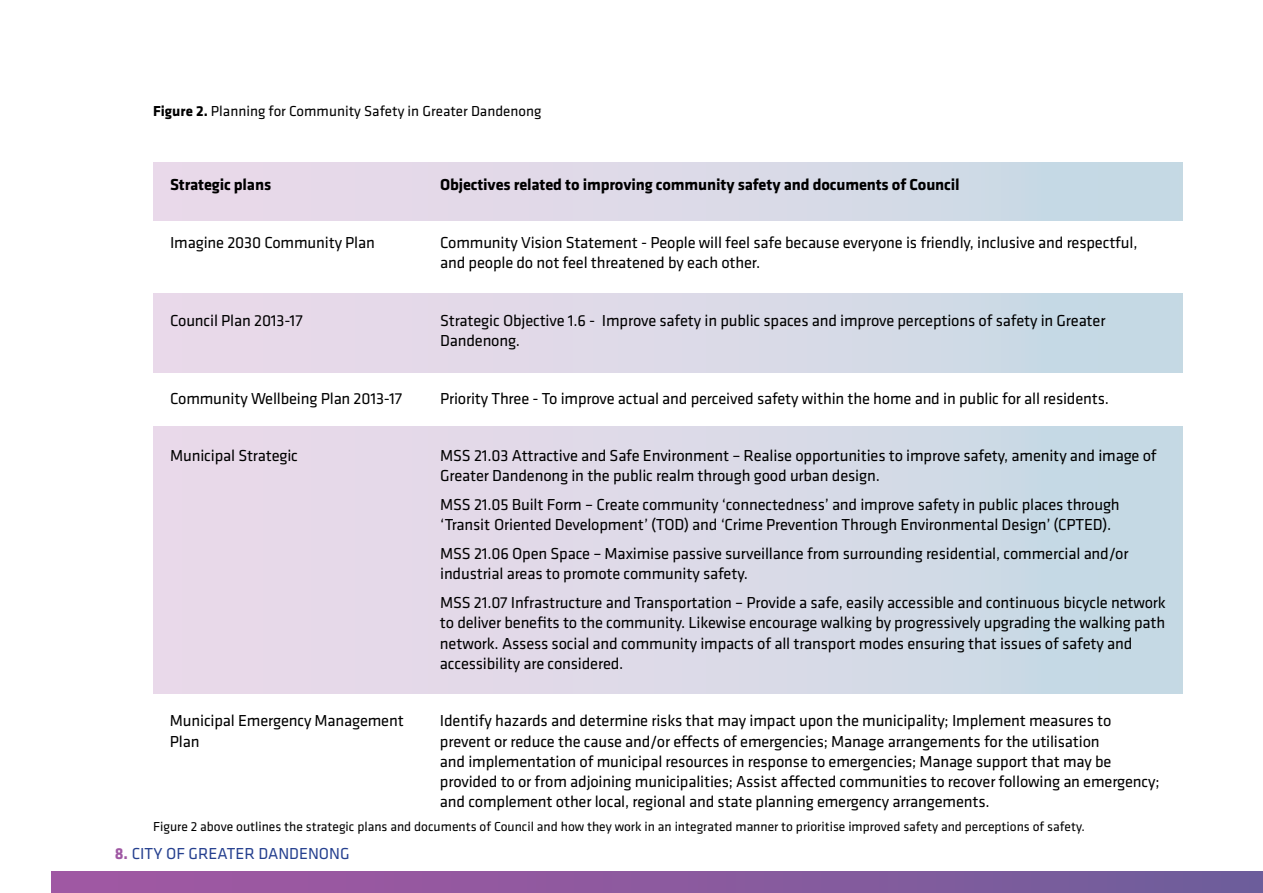
<style>
.page{position:relative;width:1263px;height:893px;background:#fff}
.page>*{position:absolute;margin:0;border:0;box-sizing:border-box;transform-origin:0 0}
.t1{font:16.5px/20.2px "Klavika";letter-spacing:-.01em;color:#000}
.t2{font:700 16.5px "Klavika";letter-spacing:-.01em;color:#000}
.t3{font:16.5px "Klavika";color:#25408f}
.t4{font:15px "Klavika";color:#000}
.t5{font:13.5px "Klavika";color:#000}
.s1{font-weight:700}
.s2{font-weight:700;color:#9f58a3}
</style>
<div class="page">
<div style="left:153px;top:162px;width:1029px;height:58px;background:linear-gradient(to right,#eed9ea,#c6dae4)"></div>
<div style="left:153px;top:294px;width:1029px;height:79px;background:linear-gradient(to right,#eed9ea,#c6dae4)"></div>
<div style="left:153px;top:426px;width:1029px;height:267px;background:linear-gradient(to right,#eed9ea,#c6dae4)"></div>
<div style="left:51px;top:872px;width:1212px;height:21px;background:linear-gradient(to right,#a457a3,#705d9b)"></div>
<p class="t4" style="left:153px;top:102px;width:390px"><span class="s1">Figure 2.</span> Planning for Community Safety in Greater Dandenong</p>
<p class="t2" style="left:170px;top:173px;width:103px">Strategic plans</p>
<p class="t2" style="left:440px;top:173px;width:521px">Objectives related to improving community safety and documents of Council</p>
<p class="t1" style="left:170px;top:232px;width:206px">Imagine 2030 Community Plan</p>
<p class="t1" style="left:440px;top:232px;width:699px">Community Vision Statement - People will feel safe because everyone is friendly, inclusive and respectful, and people do not feel threatened by each other.</p>
<p class="t1" style="left:170px;top:310px;width:134px">Council Plan 2013-17</p>
<p class="t1" style="left:440px;top:310px;width:667px">Strategic Objective 1.6 - Improve safety in public spaces and improve perceptions of safety in Greater<br>Dandenong.</p>
<p class="t1" style="left:170px;top:387px;width:234px">Community Wellbeing Plan 2013-17</p>
<p class="t1" style="left:440px;top:387px;width:670px">Priority Three - To improve actual and perceived safety within the home and in public for all residents.</p>
<p class="t1" style="left:170px;top:445px;width:129px">Municipal Strategic</p>
<p class="t1" style="left:440px;top:445px;width:718px">MSS 21.03 Attractive and Safe Environment – Realise opportunities to improve safety, amenity and image of<br>Greater Dandenong in the public realm through good urban design.</p>
<p class="t1" style="left:440px;top:494px;width:681px">MSS 21.05 Built Form – Create community ‘connectedness’ and improve safety in public places through ‘Transit Oriented Development’ (TOD) and ‘Crime Prevention Through Environmental Design’ (CPTED).</p>
<p class="t1" style="left:440px;top:543px;width:690px">MSS 21.06 Open Space – Maximise passive surveillance from surrounding residential, commercial and/or industrial areas to promote community safety.</p>
<p class="t1" style="left:440px;top:592px;width:727px">MSS 21.07 Infrastructure and Transportation – Provide a safe, easily accessible and continuous bicycle network to deliver benefits to the community. Likewise encourage walking by progressively upgrading the walking path network. Assess social and community impacts of all transport modes ensuring that issues of safety and accessibility are considered.</p>
<p class="t1" style="left:170px;top:710px;width:255px">Municipal Emergency Management I</p>
<p class="t1" style="left:444px;top:710px;width:669px">dentify hazards and determine risks that may impact upon the municipality; I mplement measures to</p>
<p class="t1" style="left:170px;top:730px;width:31px">Plan</p>
<p class="t1" style="left:440px;top:730px;width:721px">prevent or reduce the cause and/or effects of emergencies; Manage arrangements for the utilisation<br>and implementation of municipal resources in response to emergencies; Manage support that may be provided to or from adjoining municipalities; Assist affected communities to recover following an emergency; and complement other local, regional and state planning emergency arrangements.</p>
<p class="t5" style="left:153px;top:817px;width:933px">Figure 2 above outlines the strategic plans and documents of Council and how they work in an integrated manner to prioritise improved safety and perceptions of safety.</p>
<p class="t3" style="left:115px;top:842px;width:234px"><span class="s2">8.</span> City of greater dandenong</p>
</div>
